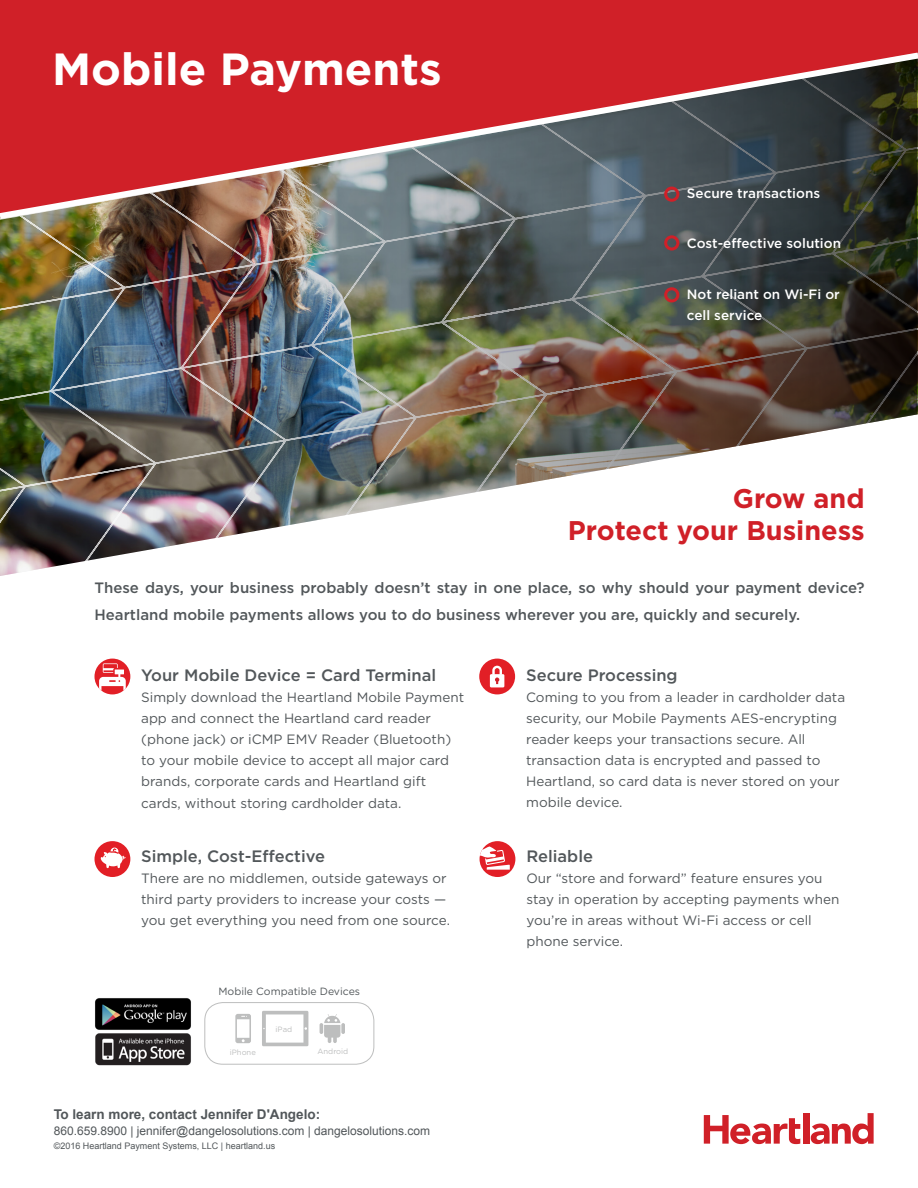
<style>
.page{position:relative;width:918px;height:1188px;background:#fff}
.page>*{position:absolute;margin:0;border:0;box-sizing:border-box;transform-origin:0 0}
.t1{font:700 45px "Gotham";color:#fff}
.t2{font:700 27px "Gotham";color:#d02028}
.t3{font:500 16.5px "Gotham";color:#52575a}
.t4{font:500 15px/27px "Gotham";color:#52575a}
.t5{font:13.5px/21.1px "Gotham";color:#52575a}
.t6{font:500 13.5px/21px "Gotham";color:#fff}
.t7{font:700 13.5px "Arial";color:#52575a}
.t8{font:12px "Arial";color:#52575a}
.t9{font:10.5px "Gotham";color:#52575a}
.t10{font:9px "Arial";color:#52575a}
.t11{font:7.65px "Gotham";color:#bdbebe}
</style>
<div class="page">
<img style="left:0;top:219px;width:323px;height:356px">
<img style="left:323px;top:219px;width:324px;height:300px">
<img style="left:647px;top:219px;width:270px;height:243px">
<div style="left:0;top:0;width:918px;height:53px;background:#d02028"></div>
<div style="left:664px;top:235px;width:15px;height:16px;border:3px solid #d02028;border-radius:50%"></div>
<div style="left:664px;top:287px;width:15px;height:15px;border:3px solid #d02028;border-radius:50%"></div>
<div style="left:95px;top:659px;width:35px;height:35px;background:#e21f26;border-radius:50%"></div>
<svg style="left:99px;top:663px;width:27px;height:28px"></svg>
<div style="left:480px;top:841px;width:35px;height:36px;background:#e21f26;border-radius:50%"></div>
<svg style="left:480px;top:846px;width:30px;height:24px"></svg>
<div style="left:95px;top:841px;width:35px;height:36px;background:#e21f26;border-radius:50%"></div>
<svg style="left:100px;top:848px;width:26px;height:20px"></svg>
<svg style="left:0;top:53px;width:918px;height:166px;fill:#d02028"></svg>
<svg style="left:704px;top:1115px;width:96px;height:29px"></svg>
<div style="left:803px;top:1113px;width:6px;height:31px;background:#d02028"></div>
<svg style="left:811px;top:1113px;width:63px;height:31px"></svg>
<div style="left:479px;top:659px;width:36px;height:35px;background:#e21f26;border-radius:50%"></div>
<div style="left:490px;top:674px;width:14px;height:13px;background:#fff"></div>
<svg style="left:492px;top:666px;width:10px;height:18px"></svg>
<svg style="left:320px;top:1014px;width:25px;height:29px"></svg>
<svg style="left:235px;top:1014px;width:16px;height:29px"></svg>
<svg style="left:262px;top:1011px;width:46px;height:35px"></svg>
<img style="left:95px;top:998px;width:96px;height:32px">
<img style="left:95px;top:1033px;width:96px;height:33px">
<div style="left:204px;top:1002px;width:170px;height:63px;border:1px solid #bdbebe;border-radius:18px"></div>
<p class="t1" style="left:52px;top:40px;width:391px">Mobile Payments</p>
<p class="t6" style="left:687px;top:183px;width:135px">Secure transactions</p>
<p class="t6" style="left:687px;top:232px;width:156px">Cost-effective solution</p>
<p class="t6" style="left:687px;top:284px;width:154px">Not reliant on Wi-Fi or cell service</p>
<p class="t2" style="left:733px;top:480px;width:133px">Grow and</p>
<p class="t2" style="left:568px;top:513px;width:298px">Protect your Business</p>
<p class="t4" style="left:94px;top:574px;width:772px">These days, your business probably doesn’t stay in one place, so why should your payment device?<br>Heartland mobile payments allows you to do business wherever you are, quickly and securely.</p>
<p class="t3" style="left:141px;top:665px;width:296px">Your Mobile Device = Card Terminal</p>
<p class="t5" style="left:141px;top:687px;width:325px">Simply download the Heartland Mobile Payment app and connect the Heartland card reader (phone jack) or iCMP EMV Reader (Bluetooth) to your mobile device to accept all major card brands, corporate cards and Heartland gift cards, without storing cardholder data.</p>
<p class="t3" style="left:141px;top:845px;width:185px">Simple, Cost-Effective</p>
<p class="t5" style="left:141px;top:867px;width:310px">There are no middlemen, outside gateways or third party providers to increase your costs — you get everything you need from one source.</p>
<p class="t9" style="left:219px;top:985px;width:143px">Mobile Compatible Devices</p>
<p class="t11" style="left:276px;top:1024px;width:18px">iPad</p>
<p class="t11" style="left:230px;top:1047px;width:28px">iPhone</p>
<p class="t11" style="left:317px;top:1046px;width:32px">Android</p>
<p class="t7" style="left:54px;top:1106px;width:268px">To learn more, contact Jennifer D'Angelo:</p>
<p class="t8" style="left:54px;top:1123px;width:378px">860.659.8900 | jennifer@dangelosolutions.com | dangelosolutions.com</p>
<p class="t10" style="left:54px;top:1140px;width:223px">©2016 Heartland Payment Systems, LLC | heartland.us</p>
<p class="t3" style="left:526px;top:665px;width:153px">Secure Processing</p>
<p class="t5" style="left:526px;top:687px;width:321px">Coming to you from a leader in cardholder data security, our Mobile Payments AES-encrypting reader keeps your transactions secure. All transaction data is encrypted and passed to Heartland, so card data is never stored on your mobile device.</p>
<p class="t3" style="left:526px;top:845px;width:68px">Reliable</p>
<p class="t5" style="left:526px;top:867px;width:315px">Our “store and forward” feature ensures you stay in operation by accepting payments when you’re in areas without Wi-Fi access or cell phone service.</p>
</div>
